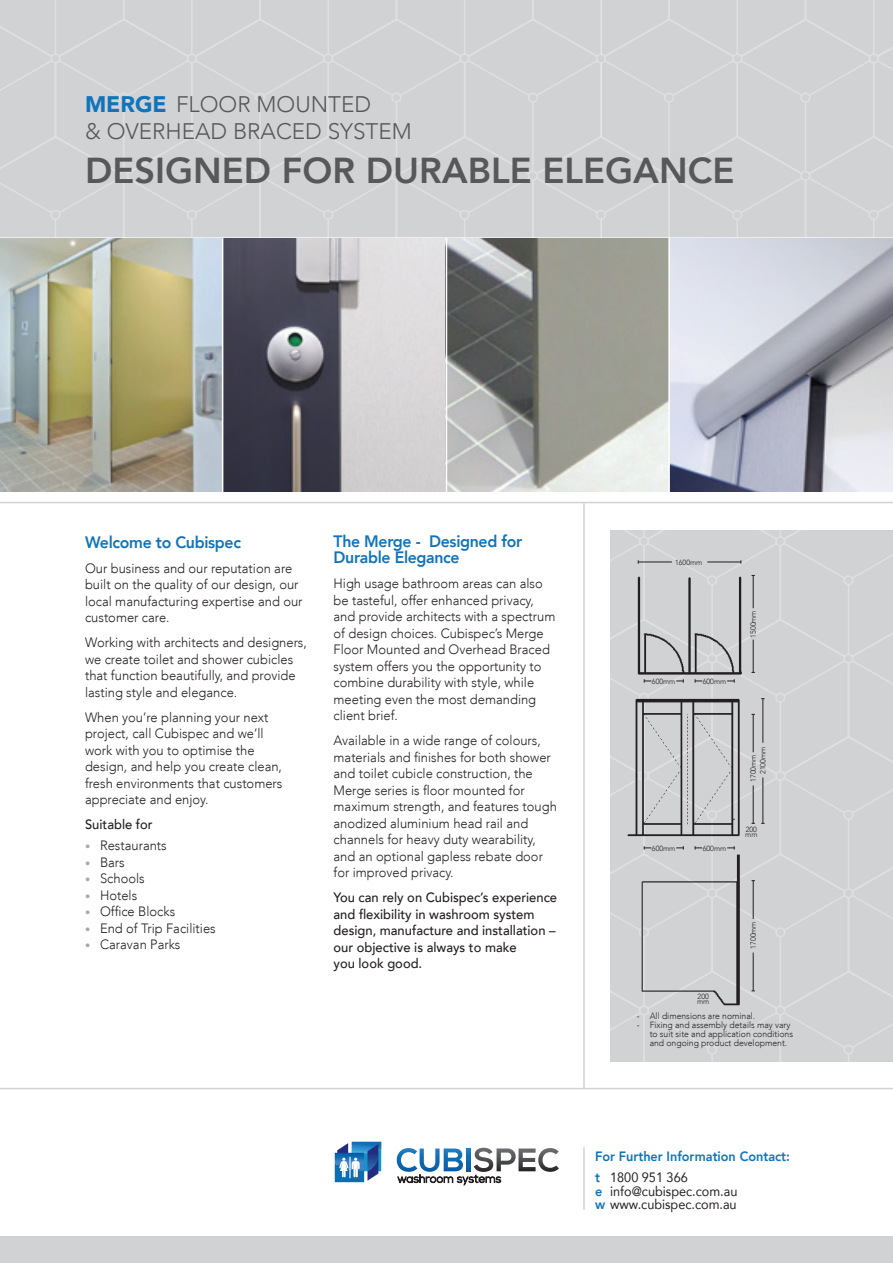
<style>
.page{position:relative;width:893px;height:1263px;background:#fff}
.page>*{position:absolute;margin:0;border:0;box-sizing:border-box;transform-origin:0 0}
.t1{font:800 36px "Avenir";color:#57585a}
.t2{font:300 22.5px/27px "Avenir LT";color:#57585a}
.t3{font:800 16.5px/16.5px "Avenir";letter-spacing:-.02em;color:#1074bc;scale:.96 1}
.t4{font:300 13.5px/16.5px "Avenir LT";color:#231f20;scale:.96 1}
.t5{font:500 13.5px/16.5px "Avenir LT";color:#231f20;scale:.96 1}
.t6{font:13.5px/13.5px "Avenir";color:#231f20;scale:.94 1}
.t7{font:800 13.5px "Avenir";color:#1074bc;scale:.94 1}
.t8{font:300 9px/9px "Avenir LT";color:#231f20;scale:.96 1}
.t9{font:300 7.5px "Avenir LT";color:#231f20;scale:.96 1}
.s1{font-family:"Avenir";font-weight:900;color:#1074bc}
.s2{font-size:10.5px;color:#a8a9ad}
.s3{font-weight:800;color:#1074bc}
</style>
<div class="page">
<div style="left:0;top:0;width:893px;height:237px;background:#d1d2d4"></div>
<div style="left:0;top:1237px;width:893px;height:26px;background:#d1d2d4"></div>
<img style="left:0;top:239px;width:893px;height:252px">
<hr style="left:0;top:502px;width:893px;height:1px;background:#d1d2d4">
<hr style="left:0;top:1088px;width:893px;height:1px;background:#d1d2d4">
<svg style="left:397px;top:1148px;width:162px;height:37px"></svg>
<svg style="left:335px;top:1142px;width:46px;height:40px"></svg>
<hr style="left:583px;top:503px;width:2px;height:585px;background:#d1d2d4">
<hr style="left:222px;top:238px;width:1px;height:259px;background:#fff">
<hr style="left:446px;top:238px;width:1px;height:259px;background:#fff">
<hr style="left:668px;top:238px;width:2px;height:259px;background:#fff">
<svg style="left:610px;top:530px;width:283px;height:531px;background:#cccdcf"></svg>
<img style="left:637px;top:855px;width:107px;height:153px">
<hr style="left:583px;top:1147px;width:2px;height:63px;background:#d1d2d4">
<p class="t2" style="left:85px;top:91px;width:328px"><span class="s1">MERGE</span> FLOOR MOUNTED<br>&amp; OVERHEAD BRACED SYSTEM</p>
<p class="t1" style="left:85px;top:143px;width:651px">DESIGNED FOR DURABLE ELEGANCE</p>
<p class="t3" style="left:85px;top:534px;width:164px">Welcome to Cubispec</p>
<p class="t4" style="left:85px;top:560px;width:228px">Our business and our reputation are built on the quality of our design, our local manufacturing expertise and our customer care.</p>
<p class="t4" style="left:85px;top:634px;width:233px">Working with architects and designers, we create toilet and shower cubicles that function beautifully, and provide lasting style and elegance.</p>
<p class="t4" style="left:85px;top:709px;width:207px">When you’re planning your next project, call Cubispec and we’ll work with you to optimise the design, and help you create clean, fresh environments that customers appreciate and enjoy.</p>
<p class="t5" style="left:85px;top:817px;width:72px">Suitable for</p>
<p class="t4" style="left:85px;top:837px;width:87px"><span class="s2">•</span> Restaurants</p>
<p class="t4" style="left:85px;top:854px;width:43px"><span class="s2">•</span> Bars</p>
<p class="t4" style="left:85px;top:870px;width:64px"><span class="s2">•</span> Schools</p>
<p class="t4" style="left:85px;top:887px;width:56px"><span class="s2">•</span> Hotels</p>
<p class="t4" style="left:85px;top:903px;width:95px"><span class="s2">•</span> Office Blocks</p>
<p class="t4" style="left:85px;top:920px;width:138px"><span class="s2">•</span> End of Trip Facilities</p>
<p class="t4" style="left:85px;top:936px;width:101px"><span class="s2">•</span> Caravan Parks</p>
<p class="t3" style="left:334px;top:533px;width:198px">The Merge - Designed for<br>Durable Elegance</p>
<p class="t4" style="left:334px;top:575px;width:233px">High usage bathroom areas can also be tasteful, offer enhanced privacy, and provide architects with a spectrum of design choices. Cubispec’s Merge Floor Mounted and Overhead Braced system offers you the opportunity to combine durability with style, while meeting even the most demanding client brief.</p>
<p class="t4" style="left:334px;top:732px;width:234px">Available in a wide range of colours, materials and finishes for both shower and toilet cubicle construction, the Merge series is floor mounted for maximum strength, and features tough anodized aluminium head rail and channels for heavy duty wearability, and an optional gapless rebate door for improved privacy.</p>
<p class="t5" style="left:334px;top:890px;width:234px">You can rely on Cubispec’s experience and flexibility in washroom system design, manufacture and installation – our objective is always to make<br>you look good.</p>
<p class="t9" style="left:675px;top:558px;width:30px">1600mm</p>
<p class="t9" style="left:652px;top:677px;width:26px">600mm</p>
<p class="t9" style="left:703px;top:677px;width:26px">600mm</p>
<p class="t9" style="left:749px;top:638px;width:30px;rotate:-90deg">1500mm</p>
<p class="t9" style="left:652px;top:843px;width:26px">600mm</p>
<p class="t9" style="left:703px;top:843px;width:26px">600mm</p>
<p class="t9" style="left:759px;top:774px;width:30px;rotate:-90deg">2100mm</p>
<p class="t9" style="left:749px;top:782px;width:30px;rotate:-90deg">1700mm</p>
<p class="t9" style="left:746px;top:825px;width:13px">200</p>
<p class="t9" style="left:745px;top:830px;width:14px">mm</p>
<p class="t9" style="left:698px;top:991px;width:13px">200</p>
<p class="t9" style="left:697px;top:997px;width:14px">mm</p>
<p class="t9" style="left:749px;top:949px;width:30px;rotate:-90deg">1700mm</p>
<p class="t8" style="left:637px;top:1011px;width:125px">- All dimensions are nominal.</p>
<p class="t8" style="left:650px;top:1020px;width:151px;text-indent:-13px">- Fixing and assembly details may vary to suit site and application conditions and ongoing product development.</p>
<p class="t7" style="left:595px;top:1145px;width:209px">For Further Information Contact:</p>
<p class="t6" style="left:595px;top:1170px;width:153px"><span class="s3">t</span> 1800 951 366<br><span class="s3">e</span> info@cubispec.com.au <span class="s3">w</span> www.cubispec.com.au</p>
</div>
